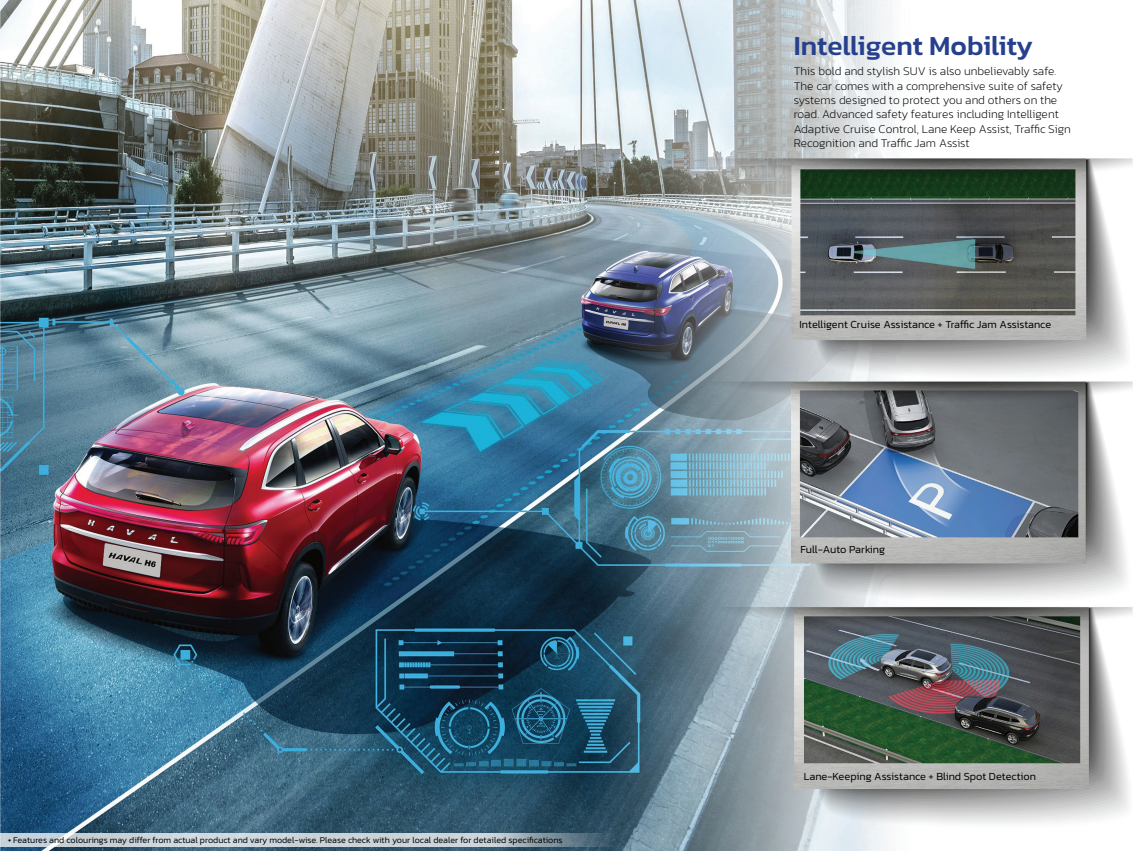
<style>
.page{position:relative;width:1134px;height:851px;background:#fff}
.page>*{position:absolute;margin:0;border:0;box-sizing:border-box;transform-origin:0 0}
.t1{font:500 28px "Kanit";color:#27408e}
.t2{font:200 12px/14.4px "Kanit";color:#000}
.t3{font:300 11px "Kanit";color:#000}
.t4{font:300 9px "Kanit";color:#000}
</style>
<div class="page">
<img style="left:0;top:0;width:1133px;height:850px">
<svg style="left:0;top:833px;width:1133px;height:13px"></svg>
<p class="t4" style="left:8px;top:833px;width:556px">• Features and colourings may differ from actual product and vary model-wise. Please check with your local dealer for detailed specifications</p>
<h1 class="t1" style="left:794px;top:24px;width:241px">Intelligent Mobility</h1>
<p class="t2" style="left:794px;top:64px;width:278px">This bold and stylish SUV is also unbelievably safe.<br>The car comes with a comprehensive suite of safety systems designed to protect you and others on the road. Advanced safety features including Intelligent Adaptive Cruise Control, Lane Keep Assist, Traffic Sign Recognition and Traffic Jam Assist</p>
<p class="t3" style="left:799px;top:317px;width:253px">Intelligent Cruise Assistance + Traffic Jam Assistance</p>
<p class="t3" style="left:800px;top:541px;width:86px">Full-Auto Parking</p>
<p class="t3" style="left:804px;top:768px;width:234px">Lane-Keeping Assistance + Blind Spot Detection</p>
</div>
